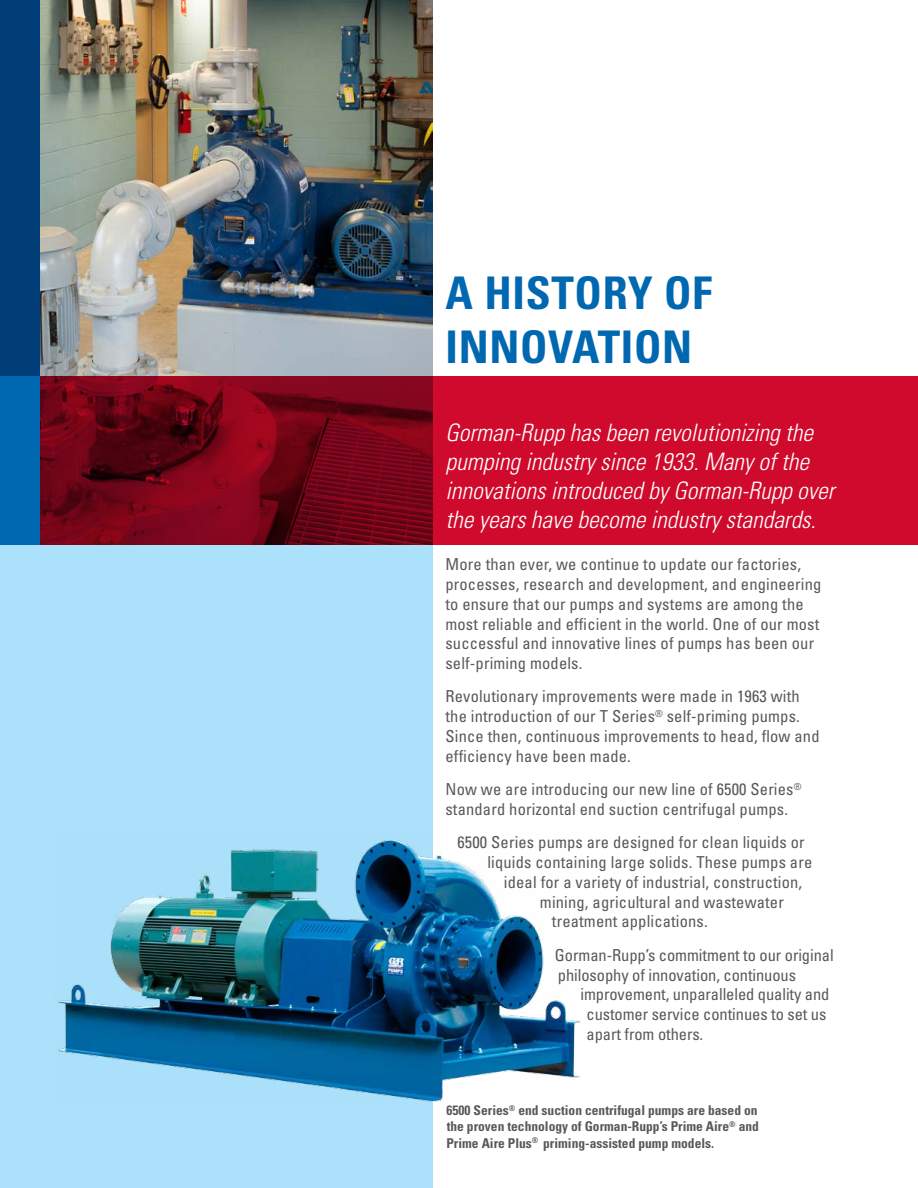
<style>
.page{position:relative;width:918px;height:1188px;background:#fff}
.page>*{position:absolute;margin:0;border:0;box-sizing:border-box;transform-origin:0 0}
.t1{font:700 condensed 45px "Univers LT Std";color:#0067b1}
.t2{font:italic 300 condensed 24px/28.8px "Univers LT Std";color:#fff}
.t3{font:condensed 16.5px/19.8px "Univers LT Std";letter-spacing:.01em;color:#58595b}
.t4{font:700 condensed 13.5px/16.2px "Univers LT Std";color:#58595b;text-align:justify}
</style>
<div class="page">
<div style="left:0;top:545px;width:433px;height:643px;background:#abe1fa"></div>
<div style="left:0;top:0;width:40px;height:377px;background:#003c75"></div>
<div style="left:0;top:377px;width:40px;height:168px;background:#0067b1"></div>
<img style="left:40px;top:0;width:393px;height:377px">
<svg style="left:40px;top:377px;width:878px;height:168px;background:#a50722"></svg>
<img style="left:57px;top:840px;width:523px;height:262px">
<h1 class="t1" style="left:445px;top:266px;width:64px">A HISTORY</h1>
<h1 class="t1" style="left:664px;top:266px;width:50px">OF</h1>
<h1 class="t1" style="left:445px;top:320px;width:26px">INNO</h1>
<h1 class="t1" style="left:548px;top:320px;width:49px">VATION</h1>
<h2 class="t2" style="left:446px;top:419px;width:391px">Gorman-Rupp has been revolutionizing the pumping industry since 1933. Many of the innovations introduced by Gorman-Rupp over the years have become industry standards.</h2>
<p class="t3" style="left:446px;top:554px;width:377px">More than ever, we continue to update our factories, processes, research and development, and engineering to ensure that our pumps and systems are among the most reliable and efficient in the world. One of our most successful and innovative lines of pumps has been our self-priming models.</p>
<p class="t3" style="left:446px;top:687px;width:376px">Revolutionary improvements were made in 1963 with the introduction of our T Series<sup>®</sup> self-priming pumps.<br>Since then, continuous improvements to head, flow and efficiency have been made.</p>
<p class="t3" style="left:446px;top:779px;width:357px">Now we are introducing our new line of 6500 Series<sup>® </sup>standard horizontal end suction centrifugal pumps.</p>
<p class="t3" style="left:457px;top:832px;width:349px">6500 Series pumps are designed for clean liquids or</p>
<p class="t3" style="left:487px;top:852px;width:326px">liquids containing large solids. These pumps are</p>
<p class="t3" style="left:504px;top:872px;width:300px">ideal for a variety of industrial, construction,</p>
<p class="t3" style="left:540px;top:892px;width:245px">mining, agricultural and wastewater</p>
<p class="t3" style="left:552px;top:912px;width:157px">treatment applications.</p>
<p class="t3" style="left:555px;top:945px;width:280px">Gorman-Rupp’s commitment to our original philosophy of innovation, continuous</p>
<p class="t3" style="left:587px;top:984px;width:245px;text-indent:-6px">improvement, unparalleled quality and customer service continues to set us apart from others.</p>
<p class="t4" style="left:446px;top:1102px;width:314px">6500 Series<sup>®</sup> end suction centrifugal pumps are based on the proven technology of Gorman-Rupp’s Prime Aire<sup>®</sup> and Prime Aire Plus<sup>®</sup> priming-assisted pump models.</p>
</div>
